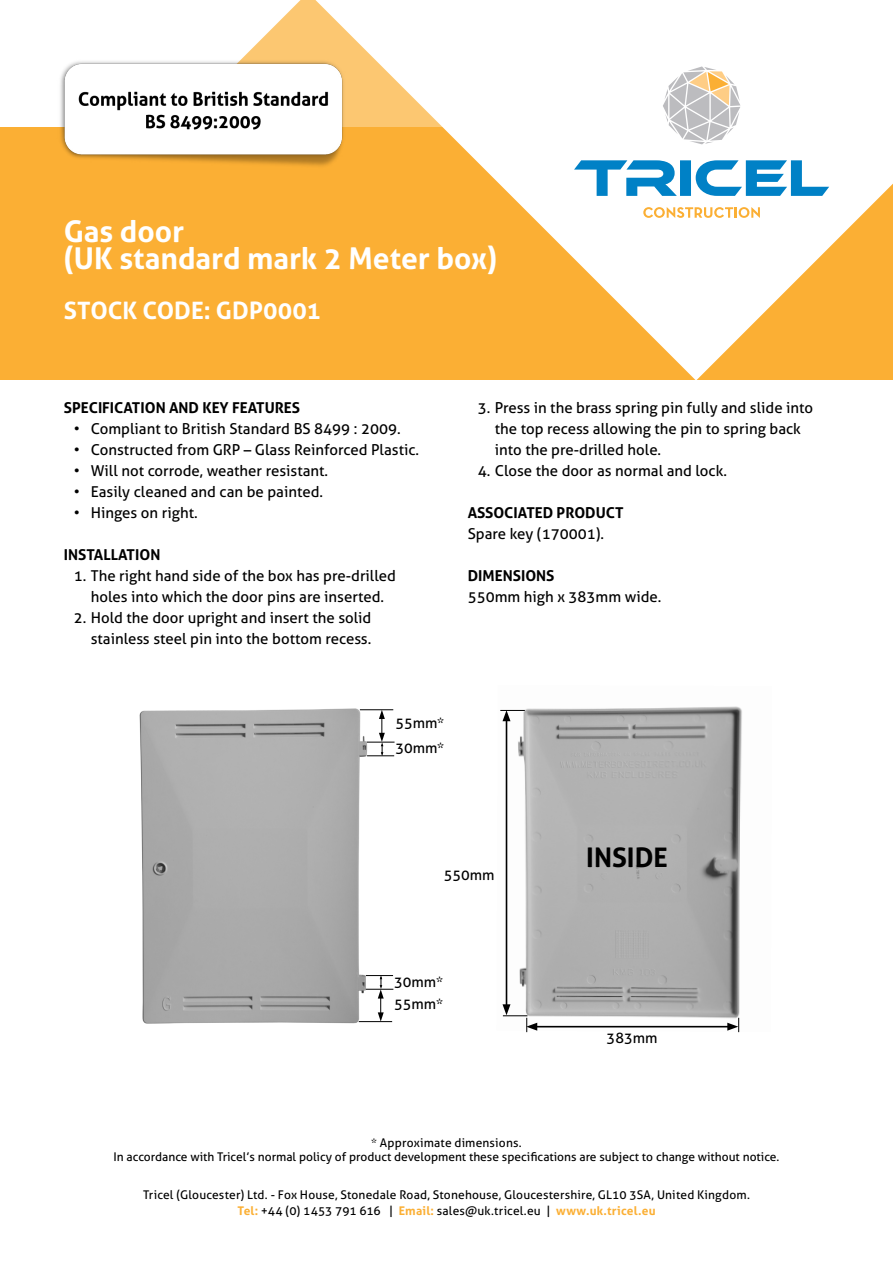
<style>
.page{position:relative;width:893px;height:1263px;background:#fff}
.page>*{position:absolute;margin:0;border:0;box-sizing:border-box;transform-origin:0 0}
.t1{font:700 30px/27px "Aller";color:#fff}
.t2{font:700 27px "Aller";color:#000}
.t3{font:700 24px "Aller";color:#fff}
.t4{font:15px/21px "Aller";color:#000;text-align:center}
.t5{font:700 15px "Aller";color:#000}
.t6{font:14.4px "Aller";color:#000}
.t7{font:12px/15.9px "Aller";letter-spacing:.005em;color:#000;text-align:center}
.s1{font-weight:700;color:#fbaf34}
</style>
<div class="page">
<img style="left:139px;top:708px;width:245px;height:316px">
<img style="left:500px;top:706px;width:242px;height:326px">
<div style="left:0;top:128px;width:893px;height:252px;background:#fbaf34"></div>
<svg style="left:276px;top:0;width:39px;height:24px"></svg>
<svg style="left:315px;top:0;width:578px;height:380px;fill:#fff"></svg>
<svg style="left:643px;top:207px;width:117px;height:11px"></svg>
<svg style="left:663px;top:66px;width:77px;height:78px"></svg>
<svg style="left:574px;top:160px;width:255px;height:36px;background:#7cbee1"></svg>
<hr style="left:506px;top:719px;width:1px;height:288px;background:#000">
<hr style="left:535px;top:1026px;width:195px;height:1px;background:#000">
<svg style="left:500px;top:710px;width:25px;height:11px"></svg>
<hr style="left:359px;top:1021px;width:33px;height:1px;background:#000">
<hr style="left:360px;top:709px;width:33px;height:1px;background:#000">
<svg style="left:366px;top:975px;width:27px;height:47px"></svg>
<svg style="left:367px;top:710px;width:28px;height:46px"></svg>
<svg style="left:502px;top:1004px;width:35px;height:28px"></svg>
<svg style="left:727px;top:1018px;width:12px;height:14px"></svg>
<img style="left:38px;top:24px;width:329px;height:160px">
<h1 class="t1" style="left:64px;top:218px;width:435px">Gas door<br>(UK standard mark 2 Meter box)</h1>
<h3 class="t3" style="left:64px;top:296px;width:258px">STOCK CODE: GDP0001</h3>
<p class="t5" style="left:64px;top:398px;width:238px">SPECIFICATION AND KEY FEATURES</p>
<p class="t4" style="left:74px;top:418px;width:328px">• Compliant to British Standard BS 8499 : 2009.</p>
<p class="t4" style="left:74px;top:439px;width:347px">• Constructed from GRP – Glass Reinforced Plastic.</p>
<p class="t4" style="left:74px;top:460px;width:256px">• Will not corrode, weather resistant.</p>
<p class="t4" style="left:74px;top:481px;width:251px">• Easily cleaned and can be painted.</p>
<p class="t4" style="left:74px;top:502px;width:125px">• Hinges on right.</p>
<p class="t5" style="left:64px;top:545px;width:98px">INSTALLATION</p>
<p class="t4" style="left:74px;top:565px;width:324px">1. The right hand side of the box has pre-drilled holes into which the door pins are inserted.</p>
<p class="t4" style="left:74px;top:607px;width:299px;text-align:right">2. Hold the door upright and insert the solid stainless steel pin into the bottom recess.</p>
<p class="t4" style="left:495px;top:397px;width:320px;text-align:left;text-indent:-17px">3. Press in the brass spring pin fully and slide into the top recess allowing the pin to spring back into the pre-drilled hole.</p>
<p class="t4" style="left:478px;top:460px;width:251px">4. Close the door as normal and lock.</p>
<p class="t5" style="left:468px;top:503px;width:157px">ASSOCIATED PRODUCT</p>
<p class="t4" style="left:468px;top:523px;width:138px">Spare key (170001).</p>
<p class="t5" style="left:468px;top:566px;width:88px">DIMENSIONS</p>
<p class="t4" style="left:468px;top:586px;width:195px">550mm high x 383mm wide.</p>
<p class="t6" style="left:395px;top:714px;width:50px">55mm*</p>
<p class="t6" style="left:395px;top:739px;width:50px">30mm*</p>
<h2 class="t2" style="left:586px;top:841px;width:83px">INSIDE</h2>
<p class="t6" style="left:444px;top:866px;width:52px">550mm</p>
<p class="t6" style="left:394px;top:973px;width:50px">30mm*</p>
<p class="t6" style="left:394px;top:995px;width:50px">55mm*</p>
<p class="t6" style="left:607px;top:1029px;width:52px">383mm</p>
<p class="t7" style="left:114px;top:1135px;width:667px;line-height:14.4px">* Approximate dimensions.<br>In accordance with Tricel’s normal policy of product development these specifications are subject to change without notice.</p>
<p class="t7" style="left:143px;top:1187px;width:608px">Tricel (Gloucester) Ltd. - Fox House, Stonedale Road, Stonehouse, Gloucestershire, GL10 3SA, United Kingdom.<br><span class="s1">Tel:</span> +44 (0) 1453 791 616 | <span class="s1">Email:</span> sales@uk.tricel.eu | <span class="s1">www.uk.tricel.eu</span></p>
</div>
